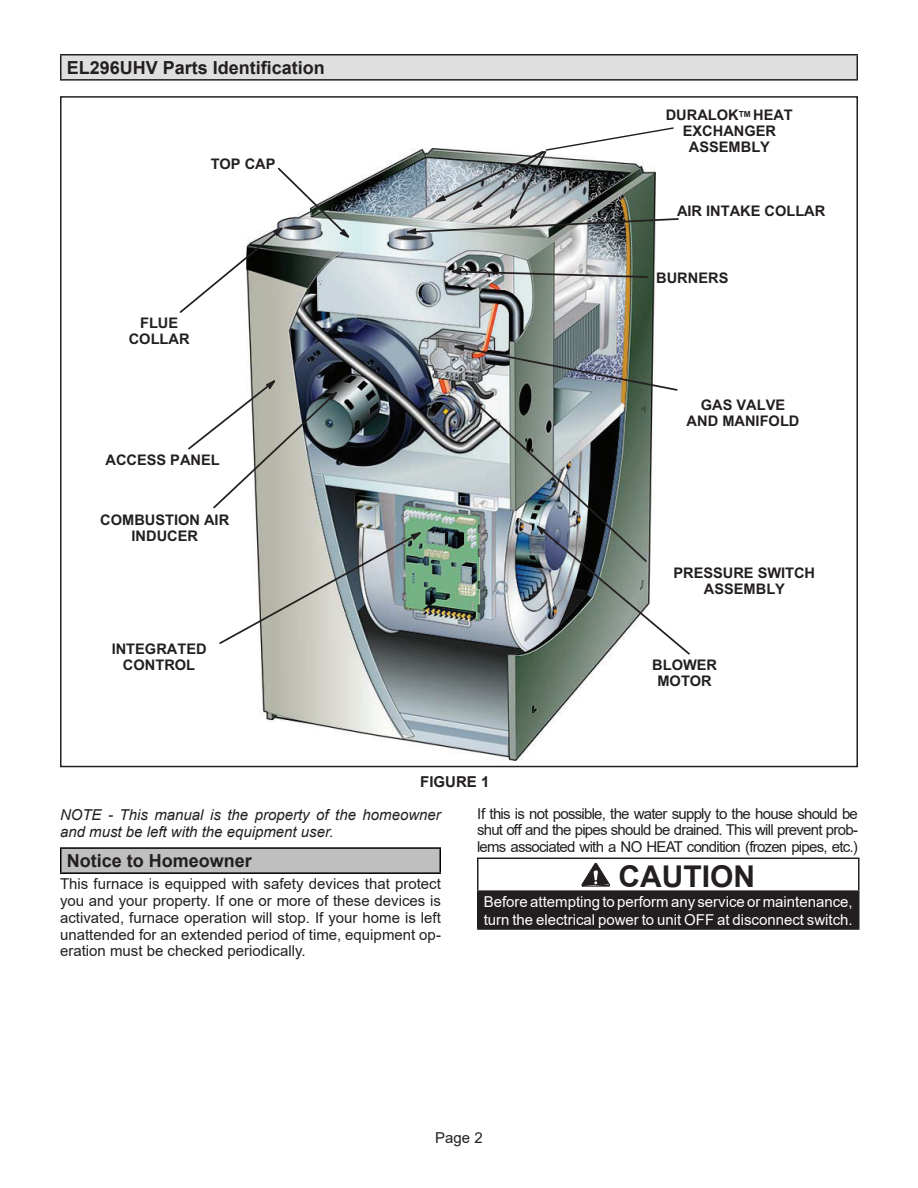
<style>
.page{position:relative;width:918px;height:1188px;background:#fff}
.page>*{position:absolute;margin:0;border:0;box-sizing:border-box;transform-origin:0 0}
.WARNING_20pt{font:700 30px "Arial";color:#231f20}
.Heading_12pt_Bold_Left_TOC{font:700 18px "Arial";color:#231f20}
.Heading_12pt_Bold_Left{font:700 18px "Arial";color:#231f20}
.paragraph{font:15px/16.8px "Arial";color:#231f20;text-align:justify}
.White_10pt{font:15px/18px "Arial";color:#fff}
.paragraph-2{font:italic 15px/16.8px "Arial";color:#231f20}
.t1{font:700 15px "Arial";color:#231f20}
.t2{font:700 14.55px/16.2px "Arial";color:#231f20;text-align:center}
</style>
<div class="page">
<div style="left:61px;top:55px;width:796px;height:25px;background:#dfdfdf"></div>
<hr style="left:60px;top:54px;width:798px;height:2px;background:#231f20">
<hr style="left:60px;top:79px;width:798px;height:2px;background:#231f20">
<hr style="left:60px;top:56px;width:2px;height:23px;background:#231f20">
<hr style="left:856px;top:56px;width:2px;height:23px;background:#231f20">
<div style="left:61px;top:848px;width:379px;height:25px;background:#bfbfbf"></div>
<hr style="left:60px;top:847px;width:381px;height:2px;background:#000">
<hr style="left:60px;top:849px;width:2px;height:23px;background:#000">
<svg style="left:440px;top:849px;width:1px;height:23px"></svg>
<hr style="left:60px;top:872px;width:381px;height:2px;background:#000">
<div style="left:478px;top:891px;width:381px;height:38px;background:#231f20"></div>
<hr style="left:477px;top:858px;width:383px;height:1px;background:#231f20">
<hr style="left:477px;top:859px;width:1px;height:31px;background:#231f20">
<hr style="left:858px;top:859px;width:2px;height:31px;background:#231f20">
<hr style="left:477px;top:890px;width:383px;height:2px;background:#231f20">
<hr style="left:477px;top:892px;width:1px;height:36px;background:#231f20">
<hr style="left:858px;top:892px;width:2px;height:36px;background:#231f20">
<hr style="left:477px;top:928px;width:383px;height:2px;background:#231f20">
<svg style="left:581px;top:862px;width:29px;height:25px"></svg>
<img style="left:260px;top:236px;width:395px;height:524px">
<div style="left:646px;top:659px;width:78px;height:31px;background:#fff"></div>
<img style="left:446px;top:267px;width:244px;height:389px">
<img style="left:472px;top:399px;width:176px;height:164px">
<svg style="left:276px;top:167px;width:210px;height:246px"></svg>
<svg style="left:219px;top:543px;width:203px;height:103px"></svg>
<img style="left:179px;top:306px;width:247px;height:237px">
<img style="left:324px;top:158px;width:224px;height:246px">
<img style="left:449px;top:343px;width:230px;height:49px">
<svg style="left:401px;top:127px;width:278px;height:109px"></svg>
<div style="left:99px;top:454px;width:127px;height:14px;background:#fff"></div>
<svg style="left:186px;top:225px;width:167px;height:285px"></svg>
<p class="Heading_12pt_Bold_Left_TOC" style="left:67px;top:55px;width:260px">EL296UHV Parts Identification</p>
<p class="t2" style="left:211px;top:157px;width:66px">TOP CAP</p>
<p class="t2" style="left:129px;top:315px;width:62px">FLUE<br>COLLAR</p>
<p class="t2" style="left:106px;top:452px;width:116px">ACCESS PANEL</p>
<p class="t2" style="left:100px;top:512px;width:130px">COMBUSTION AIR<br>INDUCER</p>
<p class="t2" style="left:112px;top:641px;width:97px">INTEGRATED<br>CONTROL</p>
<p class="t2" style="left:666px;top:107px;width:129px">DURALOK<sup>TM</sup> HEAT<br>EXCHANGER<br>ASSEMBLY</p>
<p class="t2" style="left:677px;top:203px;width:150px">AIR INTAKE COLLAR</p>
<p class="t2" style="left:656px;top:271px;width:74px">BURNERS</p>
<p class="t2" style="left:687px;top:397px;width:114px">GAS VALVE<br>AND MANIFOLD</p>
<p class="t2" style="left:673px;top:565px;width:143px">PRESSURE SWITCH<br>ASSEMBLY</p>
<p class="t2" style="left:652px;top:657px;width:66px">BLOWER<br>MOTOR</p>
<p class="t1" style="left:420px;top:771px;width:71px">FIGURE 1</p>
<p class="paragraph-2" style="left:60px;top:807px;width:382px">NOTE - This manual is the property of the homeowner and must be left with the equipment user.</p>
<p class="Heading_12pt_Bold_Left" style="left:67px;top:848px;width:187px">Notice to Homeowner</p>
<p class="paragraph" style="left:60px;top:875px;width:382px">This furnace is equipped with safety devices that protect you and your property. If one or more of these devices is activated, furnace operation will stop. If your home is left unattended for an extended period of time, equipment op&shy;eration must be checked periodically.</p>
<p class="paragraph" style="left:477px;top:805px;width:382px">If this is not possible, the water supply to the house should be shut off and the pipes should be drained. This will prevent prob&shy;lems associated with a NO HEAT condition (frozen pipes, etc.)</p>
<p class="WARNING_20pt" style="left:618px;top:855px;width:138px">CAUTION</p>
<p class="White_10pt" style="left:484px;top:892px;width:371px">Before attempting to perform any service or maintenance, turn the electrical power to unit OFF at disconnect switch.</p>
<p class="paragraph" style="left:435px;top:1129px;width:49px">Page 2</p>
</div>
